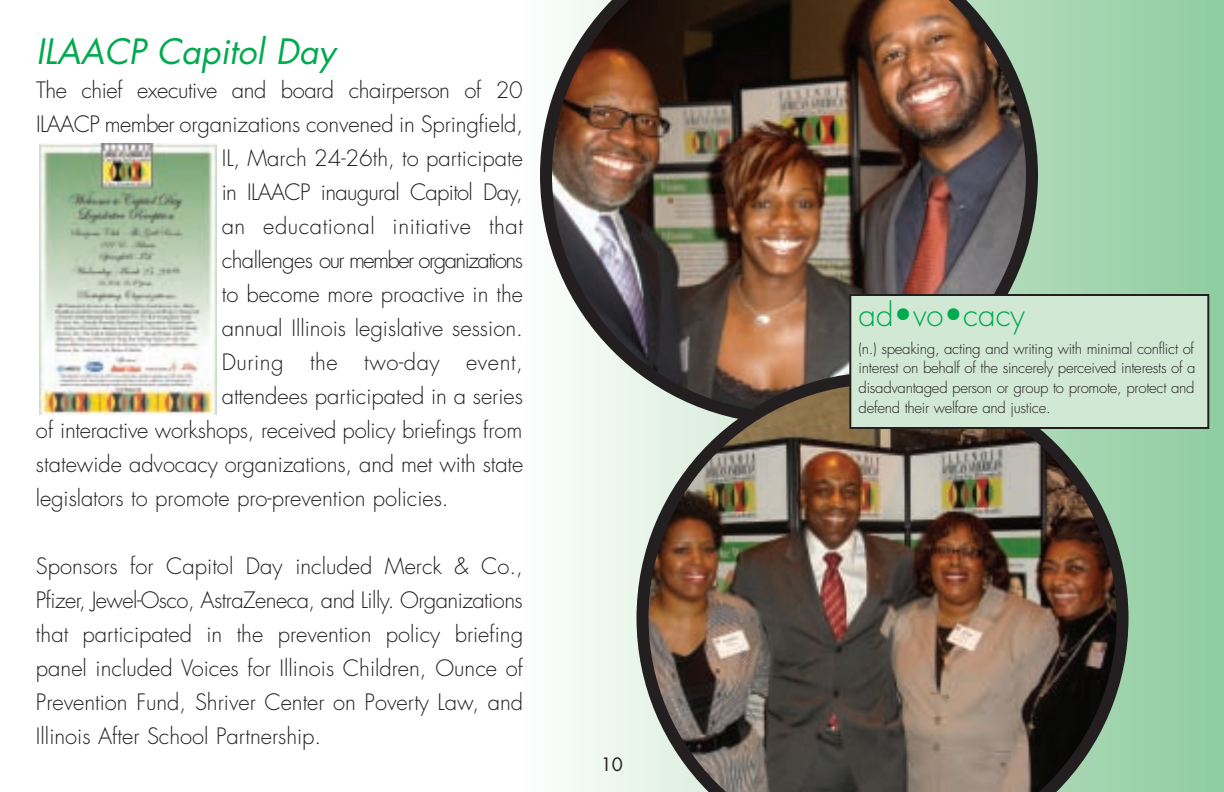
<style>
.page{position:relative;width:1224px;height:792px;background:#fff}
.page>*{position:absolute;margin:0;border:0;box-sizing:border-box;transform-origin:0 0}
.t1{font:italic 34px "Futura";color:#00aa4e}
.t2{font:300 31.4px "Futura";color:#00aa4e}
.t3{font:300 22px/34px "Futura";color:#231f20;text-align:justify}
.t4{font:300 22px "Futura";letter-spacing:.025em;color:#231f20}
.t5{font:300 22px "Futura";letter-spacing:-.02em;color:#231f20}
.t6{font:300 22px "Futura";letter-spacing:-.07em;color:#231f20}
.t7{font:300 22px "Futura";letter-spacing:-.03em;color:#231f20}
.t8{font:18px "Futura";color:#231f20}
.t9{font:300 15px/19.6px "Futura";letter-spacing:-.02em;color:#231f20;text-align:justify}
</style>
<div class="page">
<hr style="left:1220px;top:0;width:4px;height:792px;background:#8dcd9f">
<div style="left:1214px;top:0;width:9px;height:792px;background:#8ecea0"></div>
<div style="left:1208px;top:0;width:9px;height:792px;background:#8fcea1"></div>
<div style="left:1203px;top:0;width:8px;height:792px;background:#90cea1"></div>
<div style="left:1197px;top:0;width:9px;height:792px;background:#92cfa1"></div>
<div style="left:1191px;top:0;width:9px;height:792px;background:#93cfa2"></div>
<div style="left:1186px;top:0;width:8px;height:792px;background:#94cfa3"></div>
<div style="left:1180px;top:0;width:8px;height:792px;background:#95d0a3"></div>
<div style="left:1174px;top:0;width:9px;height:792px;background:#96d0a4"></div>
<div style="left:1168px;top:0;width:9px;height:792px;background:#97d1a6"></div>
<div style="left:1163px;top:0;width:8px;height:792px;background:#97d1a6"></div>
<div style="left:1157px;top:0;width:9px;height:792px;background:#98d1a7"></div>
<div style="left:1151px;top:0;width:9px;height:792px;background:#98d1a8"></div>
<div style="left:1146px;top:0;width:8px;height:792px;background:#9ad1a8"></div>
<div style="left:1140px;top:0;width:8px;height:792px;background:#9bd2a8"></div>
<div style="left:1134px;top:0;width:9px;height:792px;background:#9cd2a9"></div>
<div style="left:1129px;top:0;width:8px;height:792px;background:#9dd3aa"></div>
<div style="left:1123px;top:0;width:8px;height:792px;background:#9ed3ab"></div>
<div style="left:1117px;top:0;width:9px;height:792px;background:#9fd3ab"></div>
<div style="left:1111px;top:0;width:9px;height:792px;background:#a0d4ac"></div>
<div style="left:1106px;top:0;width:8px;height:792px;background:#a1d4ad"></div>
<div style="left:1100px;top:0;width:9px;height:792px;background:#a2d4ad"></div>
<div style="left:1094px;top:0;width:9px;height:792px;background:#a3d5af"></div>
<div style="left:1089px;top:0;width:8px;height:792px;background:#a3d5b0"></div>
<div style="left:1083px;top:0;width:8px;height:792px;background:#a4d5b0"></div>
<div style="left:1077px;top:0;width:9px;height:792px;background:#a5d6b0"></div>
<div style="left:1071px;top:0;width:9px;height:792px;background:#a6d6b1"></div>
<div style="left:1066px;top:0;width:8px;height:792px;background:#a7d7b2"></div>
<div style="left:1060px;top:0;width:9px;height:792px;background:#a8d7b3"></div>
<div style="left:1054px;top:0;width:9px;height:792px;background:#a9d7b3"></div>
<div style="left:1049px;top:0;width:8px;height:792px;background:#aad8b4"></div>
<div style="left:1043px;top:0;width:9px;height:792px;background:#abd8b5"></div>
<div style="left:1037px;top:0;width:9px;height:792px;background:#acd9b5"></div>
<div style="left:632px;top:0;width:9px;height:792px;background:#eaf5ec"></div>
<div style="left:627px;top:0;width:8px;height:792px;background:#eaf5ec"></div>
<div style="left:621px;top:0;width:8px;height:792px;background:#ebf6ed"></div>
<div style="left:615px;top:0;width:9px;height:792px;background:#ecf6ee"></div>
<div style="left:610px;top:0;width:8px;height:792px;background:#edf7ef"></div>
<div style="left:604px;top:0;width:8px;height:792px;background:#eff7f0"></div>
<div style="left:598px;top:0;width:9px;height:792px;background:#eff8f1"></div>
<div style="left:592px;top:0;width:9px;height:792px;background:#f0f8f2"></div>
<div style="left:587px;top:0;width:8px;height:792px;background:#f1f9f3"></div>
<div style="left:581px;top:0;width:9px;height:792px;background:#f2f9f4"></div>
<div style="left:575px;top:0;width:9px;height:792px;background:#f3faf5"></div>
<div style="left:570px;top:0;width:8px;height:792px;background:#f4faf6"></div>
<div style="left:564px;top:0;width:8px;height:792px;background:#f6fbf6"></div>
<div style="left:558px;top:0;width:9px;height:792px;background:#f7fbf7"></div>
<div style="left:552px;top:0;width:9px;height:792px;background:#f8fcf8"></div>
<div style="left:547px;top:0;width:8px;height:792px;background:#f8fcf9"></div>
<div style="left:541px;top:0;width:9px;height:792px;background:#f9fcfa"></div>
<div style="left:535px;top:0;width:9px;height:792px;background:#fafdfb"></div>
<div style="left:530px;top:0;width:8px;height:792px;background:#fbfdfc"></div>
<img style="left:540px;top:0;width:498px;height:372px">
<img style="left:637px;top:372px;width:492px;height:420px">
<img style="left:39px;top:143px;width:178px;height:272px">
<div style="left:850px;top:295px;width:358px;height:133px;background:#d0e8d4"></div>
<div style="left:849px;top:294px;width:360px;height:135px;border:2px solid #231f20"></div>
<h1 class="t1" style="left:36px;top:36px;width:301px">ILAACP Capitol Day</h1>
<p class="t5" style="left:36px;top:80px;width:488px">The chief executive and board chairperson of 20</p>
<p class="t3" style="left:36px;top:109px;width:489px">ILAACP member organizations convened in Springfield,</p>
<p class="t3" style="left:222px;top:143px;width:303px">IL, March 24-26th, to participate</p>
<p class="t7" style="left:222px;top:182px;width:303px">in ILAACP inaugural Capitol Day,</p>
<p class="t4" style="left:222px;top:216px;width:303px">an educational initiative that</p>
<p class="t6" style="left:222px;top:250px;width:303px">challenges our member organizations</p>
<p class="t3" style="left:222px;top:279px;width:303px">to become more proactive in the</p>
<p class="t3" style="left:222px;top:313px;width:303px">annual Illinois legislative session.</p>
<p class="t4" style="left:222px;top:352px;width:303px">During the two-day event,</p>
<p class="t3" style="left:222px;top:381px;width:303px">attendees participated in a series</p>
<p class="t3" style="left:36px;top:415px;width:488px">of interactive workshops, received policy briefings from</p>
<p class="t3" style="left:36px;top:449px;width:489px">statewide advocacy organizations, and met with state</p>
<p class="t3" style="left:36px;top:483px;width:414px">legislators to promote pro-prevention policies.</p>
<p class="t3" style="left:36px;top:551px;width:489px">Sponsors for Capitol Day included Merck &amp; Co., Pfizer, Jewel-Osco, AstraZeneca, and Lilly. Organizations that participated in the prevention policy briefing panel included Voices for Illinois Children, Ounce of Prevention Fund, Shriver Center on Poverty Law, and Illinois After School Partnership.</p>
<p class="t8" style="left:601px;top:756px;width:24px">10</p>
<h2 class="t2" style="left:859px;top:300px;width:168px">ad•vo•cacy</h2>
<p class="t9" style="left:859px;top:340px;width:339px">(n.) speaking, acting and writing with minimal conflict of interest on behalf of the sincerely perceived interests of a disadvantaged person or group to promote, protect and defend their welfare and justice.</p>
</div>
